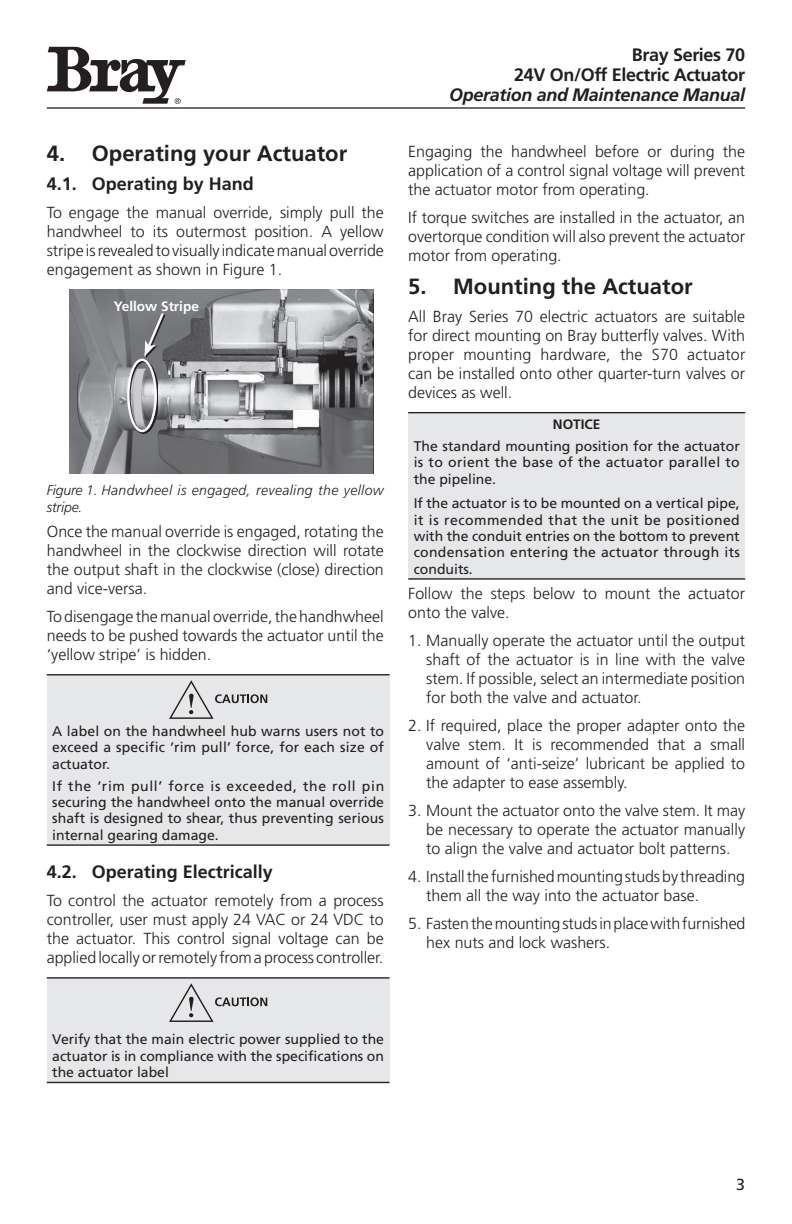
<style>
.page{position:relative;width:792px;height:1224px;background:#fff}
.page>*{position:absolute;margin:0;border:0;box-sizing:border-box;transform-origin:0 0}
.t1{font:700 22px "Frutiger";color:#231f20}
.t2{font:700 18px "Frutiger";color:#231f20}
.t3{font:700 18px/20px "Frutiger";letter-spacing:-.02em;color:#231f20;text-align:right}
.t4{font:italic 700 18px "Frutiger";letter-spacing:-.02em;color:#231f20}
.t5{font:300 16px/19px "Frutiger";color:#231f20;text-align:justify}
.t6{font:16px "Frutiger";color:#231f20}
.t7{font:14px/16.4px "Frutiger";letter-spacing:.005em;color:#231f20;text-align:justify}
.t8{font:italic 300 14px "Frutiger";letter-spacing:.025em;color:#231f20}
.t9{font:700 13.6px "Frutiger";color:#fff}
.t10{font:700 13.6px "Frutiger";color:#231f20}
</style>
<div class="page">
<hr style="left:47px;top:107px;width:698px;height:2px;background:#231f20">
<svg style="left:47px;top:47px;width:139px;height:57px"></svg>
<img style="left:70px;top:289px;width:303px;height:185px">
<svg style="left:128px;top:360px;width:30px;height:74px;background:#999a9c"></svg>
<div style="left:127px;top:359px;width:30px;height:73px;border:2px solid #fff;border-radius:50%"></div>
<svg style="left:146px;top:357px;width:19px;height:1px"></svg>
<svg style="left:144px;top:310px;width:22px;height:47px"></svg>
<div style="left:47px;top:675px;width:343px;height:170px;background:#e6e7e9"></div>
<hr style="left:47px;top:674px;width:343px;height:1px;background:#231f20">
<hr style="left:47px;top:844px;width:343px;height:2px;background:#231f20">
<svg style="left:169px;top:680px;width:98px;height:39px"></svg>
<div style="left:47px;top:978px;width:343px;height:104px;background:#e6e7e9"></div>
<hr style="left:47px;top:977px;width:343px;height:2px;background:#231f20">
<hr style="left:47px;top:1082px;width:343px;height:1px;background:#231f20">
<svg style="left:169px;top:983px;width:98px;height:39px"></svg>
<div style="left:408px;top:413px;width:337px;height:166px;background:#e6e7e9"></div>
<hr style="left:408px;top:412px;width:337px;height:1px;background:#231f20">
<hr style="left:408px;top:578px;width:337px;height:2px;background:#231f20">
<h1 class="t1" style="left:47px;top:141px;width:302px">4. Operating your Actuator</h1>
<p class="t2" style="left:47px;top:173px;width:209px">4.1. Operating by Hand</p>
<p class="t5" style="left:47px;top:203px;width:339px">To engage the manual override, simply pull the handwheel to its outermost position. A yellow stripe is revealed to visually indicate manual override engagement as shown in Figure 1.</p>
<p class="t9" style="left:114px;top:298px;width:86px">Yellow Stripe</p>
<p class="t8" style="left:47px;top:483px;width:338px">Figure 1. Handwheel is engaged, revealing the yellow</p>
<p class="t8" style="left:47px;top:499px;width:37px">stripe.</p>
<p class="t5" style="left:47px;top:522px;width:338px">Once the manual override is engaged, rotating the handwheel in the clockwise direction will rotate the output shaft in the clockwise (close) direction and vice-versa.</p>
<p class="t5" style="left:47px;top:607px;width:338px">To disengage the manual override, the handhwheel needs to be pushed towards the actuator until the ‘yellow stripe’ is hidden.</p>
<p class="t7" style="left:52px;top:723px;width:333px">A label on the handwheel hub warns users not to exceed a specific ‘rim pull’ force, for each size of actuator.</p>
<p class="t7" style="left:52px;top:778px;width:333px">If the ‘rim pull’ force is exceeded, the roll pin securing the handwheel onto the manual override shaft is designed to shear, thus preventing serious internal gearing damage.</p>
<p class="t2" style="left:47px;top:861px;width:228px">4.2. Operating Electrically</p>
<p class="t5" style="left:47px;top:891px;width:338px">To control the actuator remotely from a process controller, user must apply 24 VAC or 24 VDC to the actuator. This control signal voltage can be applied locally or remotely from a process controller.</p>
<p class="t3" style="left:514px;top:44px;width:233px">Bray Series 70<br>24V On/Off Electric Actuator</p>
<p class="t4" style="left:449px;top:84px;width:297px">Operation and Maintenance Manual</p>
<p class="t5" style="left:408px;top:141px;width:338px">Engaging the handwheel before or during the application of a control signal voltage will prevent the actuator motor from operating.</p>
<p class="t5" style="left:408px;top:207px;width:338px">If torque switches are installed in the actuator, an overtorque condition will also prevent the actuator motor from operating.</p>
<h1 class="t1" style="left:408px;top:273px;width:286px">5. Mounting the Actuator</h1>
<p class="t5" style="left:408px;top:306px;width:339px">All Bray Series 70 electric actuators are suitable for direct mounting on Bray butterfly valves. With proper mounting hardware, the S70 actuator can be installed onto other quarter-turn valves or devices as well.</p>
<p class="t10" style="left:553px;top:416px;width:49px">NOTICE</p>
<p class="t7" style="left:414px;top:438px;width:328px">The standard mounting position for the actuator is to orient the base of the actuator parallel to the pipeline.</p>
<p class="t7" style="left:414px;top:495px;width:328px">If the actuator is to be mounted on a vertical pipe, it is recommended that the unit be positioned with the conduit entries on the bottom to prevent condensation entering the actuator through its conduits.</p>
<p class="t5" style="left:408px;top:584px;width:338px">Follow the steps below to mount the actuator onto the valve.</p>
<p class="t5" style="left:426px;top:631px;width:321px;text-indent:-18px">1. Manually operate the actuator until the output shaft of the actuator is in line with the valve stem. If possible, select an intermediate position for both the valve and actuator.</p>
<p class="t5" style="left:426px;top:716px;width:320px;text-indent:-18px">2. If required, place the proper adapter onto the valve stem. It is recommended that a small amount of ‘anti-seize’ lubricant be applied to the adapter to ease assembly.</p>
<p class="t5" style="left:426px;top:801px;width:320px;text-indent:-18px">3. Mount the actuator onto the valve stem. It may be necessary to operate the actuator manually to align the valve and actuator bolt patterns.</p>
<p class="t5" style="left:426px;top:867px;width:320px;text-indent:-18px">4. Install the furnished mounting studs by threading them all the way into the actuator base.</p>
<p class="t5" style="left:426px;top:914px;width:321px;text-indent:-18px">5. Fasten the mounting studs in place with furnished hex nuts and lock washers.</p>
<p class="t7" style="left:52px;top:1031px;width:333px">Verify that the main electric power supplied to the actuator is in compliance with the specifications on the actuator label</p>
<p class="t6" style="left:736px;top:1175px;width:10px">3</p>
</div>
